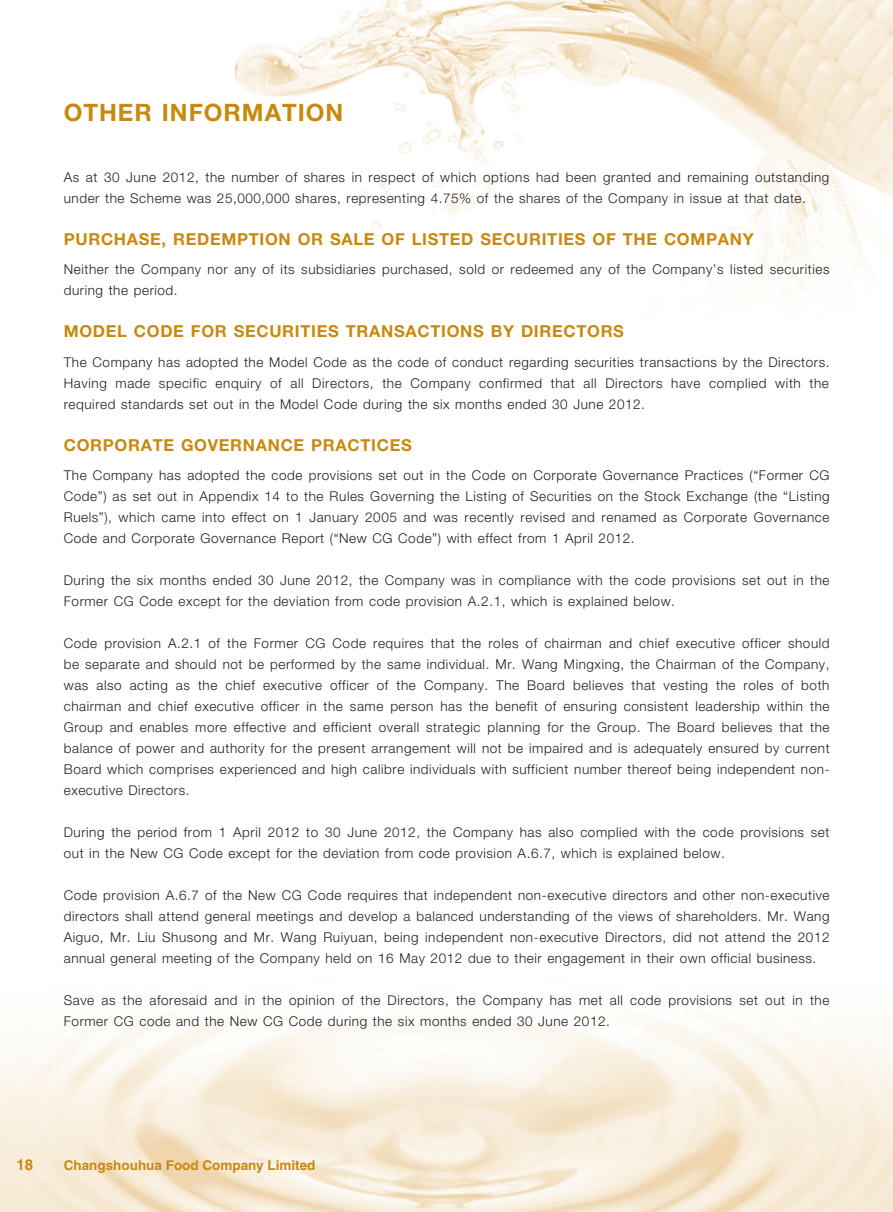
<style>
.page{position:relative;width:893px;height:1212px;background:#fff}
.page>*{position:absolute;margin:0;border:0;box-sizing:border-box;transform-origin:0 0}
.t1{font:700 24px "Helvetica Neue";letter-spacing:.04em;color:#c8890e}
.t2{font:700 16.5px "Helvetica Neue";letter-spacing:.04em;color:#c8890e}
.t3{font:700 15px "Helvetica";color:#c8890e}
.t4{font:300 13.5px/21px "Helvetica Neue";letter-spacing:.04em;color:#231f20}
.t5{font:700 13.5px "Helvetica";color:#c8890e}
</style>
<div class="page">
<img style="left:0;top:0;width:893px;height:1212px">
<h1 class="t1" style="left:64px;top:98px;width:281px">OTHER INFORMATION</h1>
<p class="t4" style="left:64px;top:166px;width:767px">As at 30 June 2012, the number of shares in respect of which options had been granted and remaining outstanding under the Scheme was 25,000,000 shares, representing 4.75% of the shares of the Company in issue at that date.</p>
<p class="t2" style="left:64px;top:229px;width:691px">PURCHASE, REDEMPTION OR SALE OF LISTED SECURITIES OF THE COMPANY</p>
<p class="t4" style="left:64px;top:259px;width:767px">Neither the Company nor any of its subsidiaries purchased, sold or redeemed any of the Company’s listed securities during the period.</p>
<p class="t2" style="left:64px;top:321px;width:562px">MODEL CODE FOR SECURITIES TRANSACTIONS BY DIRECTORS</p>
<p class="t4" style="left:64px;top:351px;width:767px;text-align:justify">The Company has adopted the Model Code as the code of conduct regarding securities transactions by the Directors.<br>Having made specific enquiry of all Directors, the Company confirmed that all Directors have complied with the required standards set out in the Model Code during the six months ended 30 June 2012.</p>
<p class="t2" style="left:64px;top:435px;width:349px">CORPORATE GOVERNANCE PRACTICES</p>
<p class="t4" style="left:64px;top:465px;width:767px;text-align:justify">The Company has adopted the code provisions set out in the Code on Corporate Governance Practices (“Former CG Code”) as set out in Appendix 14 to the Rules Governing the Listing of Securities on the Stock Exchange (the “Listing Ruels”), which came into effect on 1 January 2005 and was recently revised and renamed as Corporate Governance Code and Corporate Governance Report (“New CG Code”) with effect from 1 April 2012.</p>
<p class="t4" style="left:64px;top:570px;width:767px">During the six months ended 30 June 2012, the Company was in compliance with the code provisions set out in the<br>Former CG Code except for the deviation from code provision A.2.1, which is explained below.</p>
<p class="t4" style="left:64px;top:633px;width:767px;text-align:justify">Code provision A.2.1 of the Former CG Code requires that the roles of chairman and chief executive officer should be separate and should not be performed by the same individual. Mr. Wang Mingxing, the Chairman of the Company, was also acting as the chief executive officer of the Company. The Board believes that vesting the roles of both chairman and chief executive officer in the same person has the benefit of ensuring consistent leadership within the Group and enables more effective and efficient overall strategic planning for the Group. The Board believes that the balance of power and authority for the present arrangement will not be impaired and is adequately ensured by current Board which comprises experienced and high calibre individuals with sufficient number thereof being independent non&shy;executive Directors.</p>
<p class="t4" style="left:64px;top:822px;width:767px">During the period from 1 April 2012 to 30 June 2012, the Company has also complied with the code provisions set out in the New CG Code except for the deviation from code provision A.6.7, which is explained below.</p>
<p class="t4" style="left:64px;top:885px;width:767px;text-align:justify">Code provision A.6.7 of the New CG Code requires that independent non-executive directors and other non-executive directors shall attend general meetings and develop a balanced understanding of the views of shareholders. Mr. Wang Aiguo, Mr. Liu Shusong and Mr. Wang Ruiyuan, being independent non-executive Directors, did not attend the 2012 annual general meeting of the Company held on 16 May 2012 due to their engagement in their own official business.</p>
<p class="t4" style="left:64px;top:990px;width:767px">Save as the aforesaid and in the opinion of the Directors, the Company has met all code provisions set out in the<br>Former CG code and the New CG Code during the six months ended 30 June 2012.</p>
<p class="t3" style="left:16px;top:1155px;width:18px">18</p>
<p class="t5" style="left:64px;top:1157px;width:253px">Changshouhua Food Company Limited</p>
</div>
